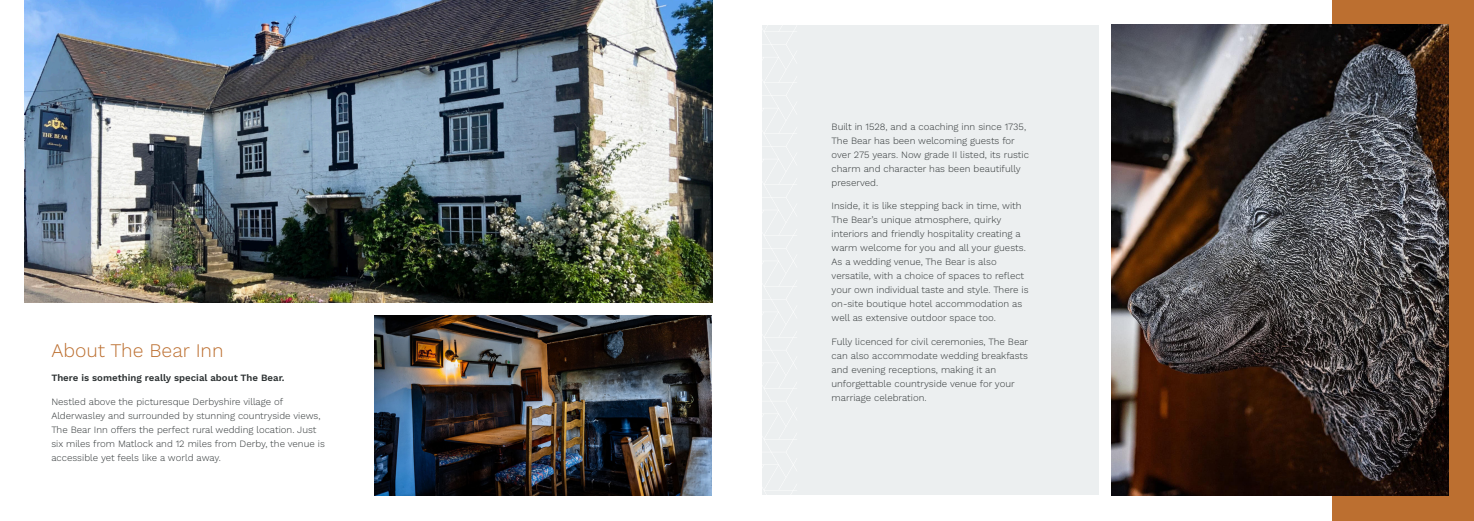
<style>
.page{position:relative;width:1474px;height:521px;background:#fff}
.page>*{position:absolute;margin:0;border:0;box-sizing:border-box;transform-origin:0 0}
.t1{font:300 19.25px "Work Sans";color:#bc6f30}
.Body_copy{font:300 9.62px/14px "Work Sans";color:#2d3233}
.Body_copy-2{font:600 9.62px "Work Sans";color:#2d3233}
</style>
<div class="page">
<div style="left:1332px;top:0;width:141px;height:521px;background:#bc6f30"></div>
<div style="left:762px;top:25px;width:336px;height:470px;background:#eceff0"></div>
<img style="left:1111px;top:25px;width:337px;height:470px">
<img style="left:375px;top:315px;width:336px;height:180px">
<img style="left:25px;top:0;width:687px;height:303px">
<p class="t1" style="left:51px;top:339px;width:174px">About The Bear Inn</p>
<p class="Body_copy-2" style="left:51px;top:372px;width:235px">There is something really special about The Bear.</p>
<p class="Body_copy" style="left:51px;top:395px;width:275px">Nestled above the picturesque Derbyshire village of Alderwasley and surrounded by stunning countryside views, The Bear Inn offers the perfect rural wedding location. Just six miles from Matlock and 12 miles from Derby, the venue is accessible yet feels like a world away.</p>
<p class="Body_copy" style="left:831px;top:120px;width:199px">Built in 1528, and a coaching inn since 1735, The Bear has been welcoming guests for over 275 years. Now grade II listed, its rustic charm and character has been beautifully preserved.</p>
<p class="Body_copy" style="left:831px;top:200px;width:198px">Inside, it is like stepping back in time, with The Bear’s unique atmosphere, quirky interiors and friendly hospitality creating a warm welcome for you and all your guests.<br>As a wedding venue, The Bear is also versatile, with a choice of spaces to reflect your own individual taste and style. There is on-site boutique hotel accommodation as well as extensive outdoor space too.</p>
<p class="Body_copy" style="left:831px;top:335px;width:198px">Fully licenced for civil ceremonies, The Bear can also accommodate wedding breakfasts and evening receptions, making it an unforgettable countryside venue for your marriage celebration.</p>
</div>
